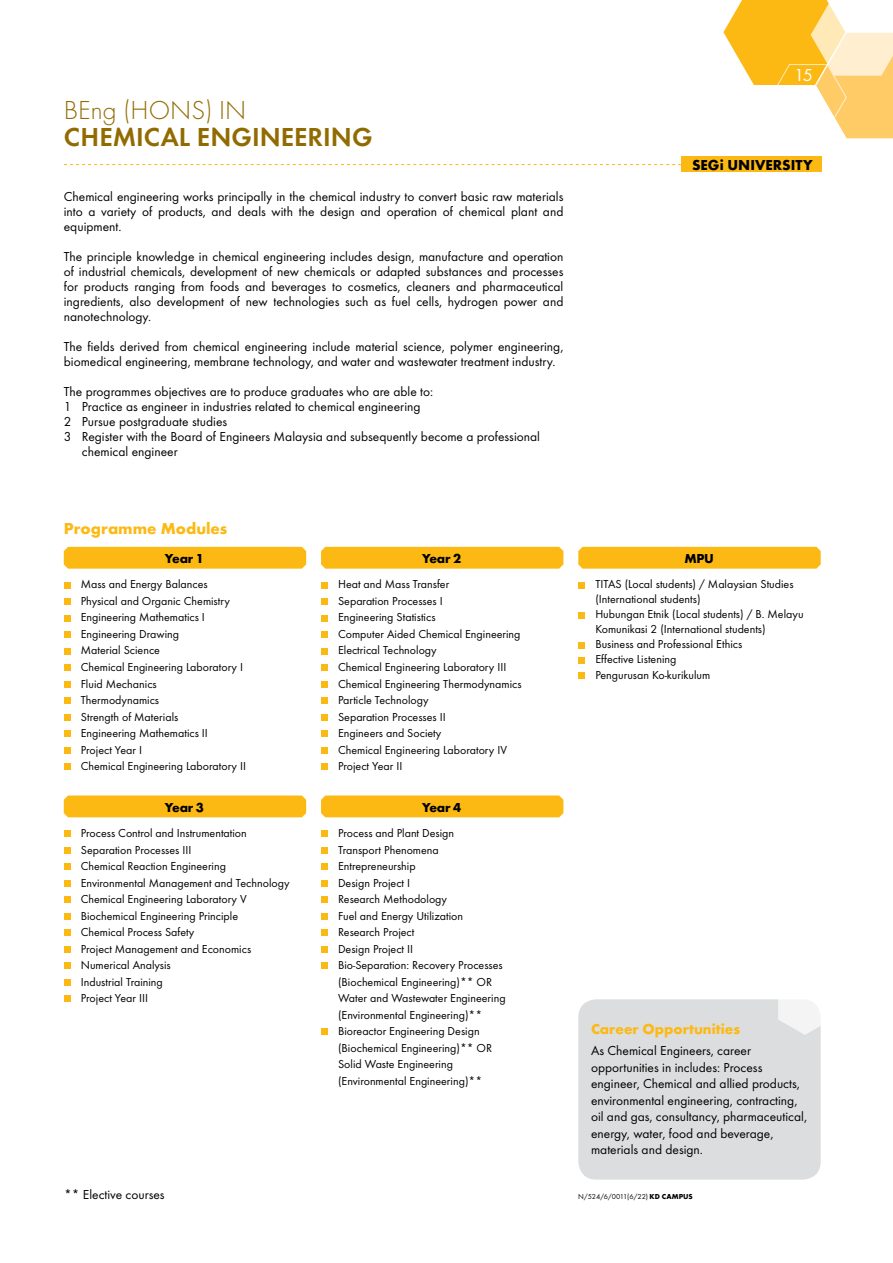
<style>
.page{position:relative;width:893px;height:1263px;background:#fff}
.page>*{position:absolute;margin:0;border:0;box-sizing:border-box;transform-origin:0 0}
.t1{font:600 27px "Futura T";color:#926b00}
.t2{font:300 27px "Futura T";color:#926b00}
.t3{font:18px "Futura T";color:#fff}
.t4{font:700 16.5px "Futura T";color:#fdb913}
.t5{font:700 15px "Futura T";color:#fdb913}
.t6{font:700 15px "Futura T";color:#000}
.t7{font:13.5px/15px "Futura T";color:#000;text-align:justify}
.t8{font:700 13.5px "Futura T";letter-spacing:-.06em;color:#000}
.t9{font:12px/16.5px "Futura T";color:#000}
.t10{font:7.5px "Futura T";letter-spacing:-.005em;color:#000}
.s1{font-weight:700}
</style>
<div class="page">
<svg style="left:723px;top:0;width:170px;height:138px"></svg>
<svg style="left:64px;top:164px;width:617px;height:1px"></svg>
<div style="left:681px;top:157px;width:140px;height:15px;background:#fdb913"></div>
<div style="left:64px;top:582px;width:7px;height:6px;background:#fdb913"></div>
<div style="left:64px;top:598px;width:7px;height:7px;background:#fdb913"></div>
<div style="left:64px;top:615px;width:7px;height:6px;background:#fdb913"></div>
<div style="left:64px;top:631px;width:7px;height:7px;background:#fdb913"></div>
<div style="left:64px;top:648px;width:7px;height:6px;background:#fdb913"></div>
<div style="left:64px;top:664px;width:7px;height:7px;background:#fdb913"></div>
<div style="left:64px;top:681px;width:7px;height:6px;background:#fdb913"></div>
<div style="left:64px;top:697px;width:7px;height:7px;background:#fdb913"></div>
<div style="left:64px;top:714px;width:7px;height:6px;background:#fdb913"></div>
<div style="left:64px;top:730px;width:7px;height:7px;background:#fdb913"></div>
<div style="left:64px;top:747px;width:7px;height:6px;background:#fdb913"></div>
<div style="left:64px;top:763px;width:7px;height:7px;background:#fdb913"></div>
<div style="left:64px;top:547px;width:242px;height:22px;background:#fdb913"></div>
<div style="left:321px;top:582px;width:7px;height:6px;background:#fdb913"></div>
<div style="left:321px;top:598px;width:7px;height:7px;background:#fdb913"></div>
<div style="left:321px;top:615px;width:7px;height:6px;background:#fdb913"></div>
<div style="left:321px;top:631px;width:7px;height:7px;background:#fdb913"></div>
<div style="left:321px;top:648px;width:7px;height:6px;background:#fdb913"></div>
<div style="left:321px;top:664px;width:7px;height:7px;background:#fdb913"></div>
<div style="left:321px;top:681px;width:7px;height:6px;background:#fdb913"></div>
<div style="left:321px;top:697px;width:7px;height:7px;background:#fdb913"></div>
<div style="left:321px;top:714px;width:7px;height:6px;background:#fdb913"></div>
<div style="left:321px;top:730px;width:7px;height:7px;background:#fdb913"></div>
<div style="left:321px;top:747px;width:7px;height:6px;background:#fdb913"></div>
<div style="left:321px;top:763px;width:7px;height:7px;background:#fdb913"></div>
<div style="left:321px;top:547px;width:242px;height:22px;background:#fdb913"></div>
<div style="left:64px;top:830px;width:7px;height:7px;background:#fdb913"></div>
<div style="left:64px;top:847px;width:7px;height:7px;background:#fdb913"></div>
<div style="left:64px;top:863px;width:7px;height:7px;background:#fdb913"></div>
<div style="left:64px;top:880px;width:7px;height:7px;background:#fdb913"></div>
<div style="left:64px;top:896px;width:7px;height:7px;background:#fdb913"></div>
<div style="left:64px;top:913px;width:7px;height:7px;background:#fdb913"></div>
<div style="left:64px;top:929px;width:7px;height:7px;background:#fdb913"></div>
<div style="left:64px;top:946px;width:7px;height:7px;background:#fdb913"></div>
<div style="left:64px;top:962px;width:7px;height:7px;background:#fdb913"></div>
<div style="left:64px;top:979px;width:7px;height:7px;background:#fdb913"></div>
<div style="left:64px;top:995px;width:7px;height:7px;background:#fdb913"></div>
<div style="left:64px;top:795px;width:242px;height:22px;background:#fdb913"></div>
<div style="left:321px;top:830px;width:7px;height:7px;background:#fdb913"></div>
<div style="left:321px;top:847px;width:7px;height:7px;background:#fdb913"></div>
<div style="left:321px;top:863px;width:7px;height:7px;background:#fdb913"></div>
<div style="left:321px;top:880px;width:7px;height:7px;background:#fdb913"></div>
<div style="left:321px;top:896px;width:7px;height:7px;background:#fdb913"></div>
<div style="left:321px;top:913px;width:7px;height:7px;background:#fdb913"></div>
<div style="left:321px;top:929px;width:7px;height:7px;background:#fdb913"></div>
<div style="left:321px;top:946px;width:7px;height:7px;background:#fdb913"></div>
<div style="left:321px;top:962px;width:7px;height:7px;background:#fdb913"></div>
<div style="left:321px;top:1028px;width:7px;height:7px;background:#fdb913"></div>
<div style="left:321px;top:795px;width:242px;height:22px;background:#fdb913"></div>
<div style="left:578px;top:999px;width:243px;height:180px;background:#dcddde;border-radius:18px"></div>
<svg style="left:778px;top:999px;width:43px;height:36px"></svg>
<div style="left:578px;top:582px;width:7px;height:6px;background:#fdb913"></div>
<div style="left:578px;top:612px;width:7px;height:6px;background:#fdb913"></div>
<div style="left:578px;top:642px;width:7px;height:6px;background:#fdb913"></div>
<div style="left:578px;top:657px;width:7px;height:6px;background:#fdb913"></div>
<div style="left:578px;top:672px;width:7px;height:6px;background:#fdb913"></div>
<div style="left:578px;top:547px;width:243px;height:22px;background:#fdb913"></div>
<h1 class="t2" style="left:64px;top:94px;width:175px">BENG (HONS) IN</h1>
<h1 class="t1" style="left:64px;top:121px;width:305px">CHEMICAL ENGINEERING</h1>
<p class="t7" style="left:64px;top:189px;width:501px">Chemical engineering works principally in the chemical industry to convert basic raw materials into a variety of products, and deals with the design and operation of chemical plant and equipment.</p>
<p class="t7" style="left:64px;top:249px;width:501px">The principle knowledge in chemical engineering includes design, manufacture and operation of industrial chemicals, development of new chemicals or adapted substances and processes for products ranging from foods and beverages to cosmetics, cleaners and pharmaceutical ingredients, also development of new technologies such as fuel cells, hydrogen power and nanotechnology.</p>
<p class="t7" style="left:64px;top:339px;width:501px">The fields derived from chemical engineering include material science, polymer engineering, biomedical engineering, membrane technology, and water and wastewater treatment industry.</p>
<p class="t7" style="left:64px;top:384px;width:371px">The programmes objectives are to produce graduates who are able to:</p>
<p class="t7" style="left:64px;top:399px;width:358px">1 Practice as engineer in industries related to chemical engineering</p>
<p class="t7" style="left:64px;top:414px;width:165px">2 Pursue postgraduate studies</p>
<p class="t7" style="left:64px;top:429px;width:478px">3 Register with the Board of Engineers Malaysia and subsequently become a professional</p>
<p class="t7" style="left:82px;top:444px;width:97px">chemical engineer</p>
<h2 class="t3" style="left:794px;top:64px;width:21px">15</h2>
<p class="t6" style="left:692px;top:156px;width:46px">SEGi UNIV</p>
<p class="t6" style="left:765px;top:156px;width:49px">ERSITY</p>
<h3 class="t4" style="left:64px;top:519px;width:165px">Programme Modules</h3>
<p class="t8" style="left:165px;top:550px;width:41px">Year 1</p>
<p class="t8" style="left:422px;top:550px;width:41px">Year 2</p>
<p class="t8" style="left:684px;top:550px;width:11px">MPU</p>
<p class="t9" style="left:81px;top:576px;width:167px">Mass and Energy Balances<br>Physical and Organic Chemistry<br>Engineering Mathematics I<br>Engineering Drawing<br>Material Science<br>Chemical Engineering Laboratory I<br>Fluid Mechanics<br>Thermodynamics<br>Strength of Materials<br>Engineering Mathematics II<br>Project Year I<br>Chemical Engineering Laboratory II</p>
<p class="t9" style="left:338px;top:576px;width:185px">Heat and Mass Transfer<br>Separation Processes I<br>Engineering Statistics<br>Computer Aided Chemical Engineering<br>Electrical Technology<br>Chemical Engineering Laboratory III<br>Chemical Engineering Thermodynamics<br>Particle Technology<br>Separation Processes II<br>Engineers and Society<br>Chemical Engineering Laboratory IV<br>Project Year II</p>
<p class="t9" style="left:595px;top:577px;width:210px;line-height:15px">TITAS (Local students) / Malaysian Studies (International students)<br>Hubungan Etnik (Local students) / B. Melayu Komunikasi 2 (International students)<br>Business and Professional Ethics<br>Effective Listening<br>Pengurusan Ko-kurikulum</p>
<p class="t8" style="left:165px;top:799px;width:41px">Year 3</p>
<p class="t8" style="left:422px;top:799px;width:41px">Year 4</p>
<p class="t9" style="left:81px;top:825px;width:210px">Process Control and Instrumentation<br>Separation Processes III<br>Chemical Reaction Engineering<br>Environmental Management and Technology<br>Chemical Engineering Laboratory V<br>Biochemical Engineering Principle<br>Chemical Process Safety<br>Project Management and Economics<br>Numerical Analysis<br>Industrial Training<br>Project Year III</p>
<p class="t9" style="left:338px;top:825px;width:169px">Process and Plant Design<br>Transport Phenomena<br>Entrepreneurship<br>Design Project I<br>Research Methodology<br>Fuel and Energy Utilization<br>Research Project<br>Design Project II<br>Bio-Separation: Recovery Processes (Biochemical Engineering)** OR<br>Water and Wastewater Engineering (Environmental Engineering)**<br>Bioreactor Engineering Design (Biochemical Engineering)** OR<br>Solid Waste Engineering (Environmental Engineering)**</p>
<p class="t5" style="left:591px;top:1020px;width:151px">Career Opportunities</p>
<p class="t7" style="left:591px;top:1042px;width:218px;line-height:16.5px;text-align:left">As Chemical Engineers, career opportunities in includes: Process engineer, Chemical and allied products, environmental engineering, contracting, oil and gas, consultancy, pharmaceutical, energy, water, food and beverage, materials and design.</p>
<p class="t7" style="left:64px;top:1187px;width:102px">** Elective courses</p>
<p class="t10" style="left:578px;top:1192px;width:90px">N/524/6/0011(6/22) <span class="s1">KD CAMPUS</span></p>
</div>
